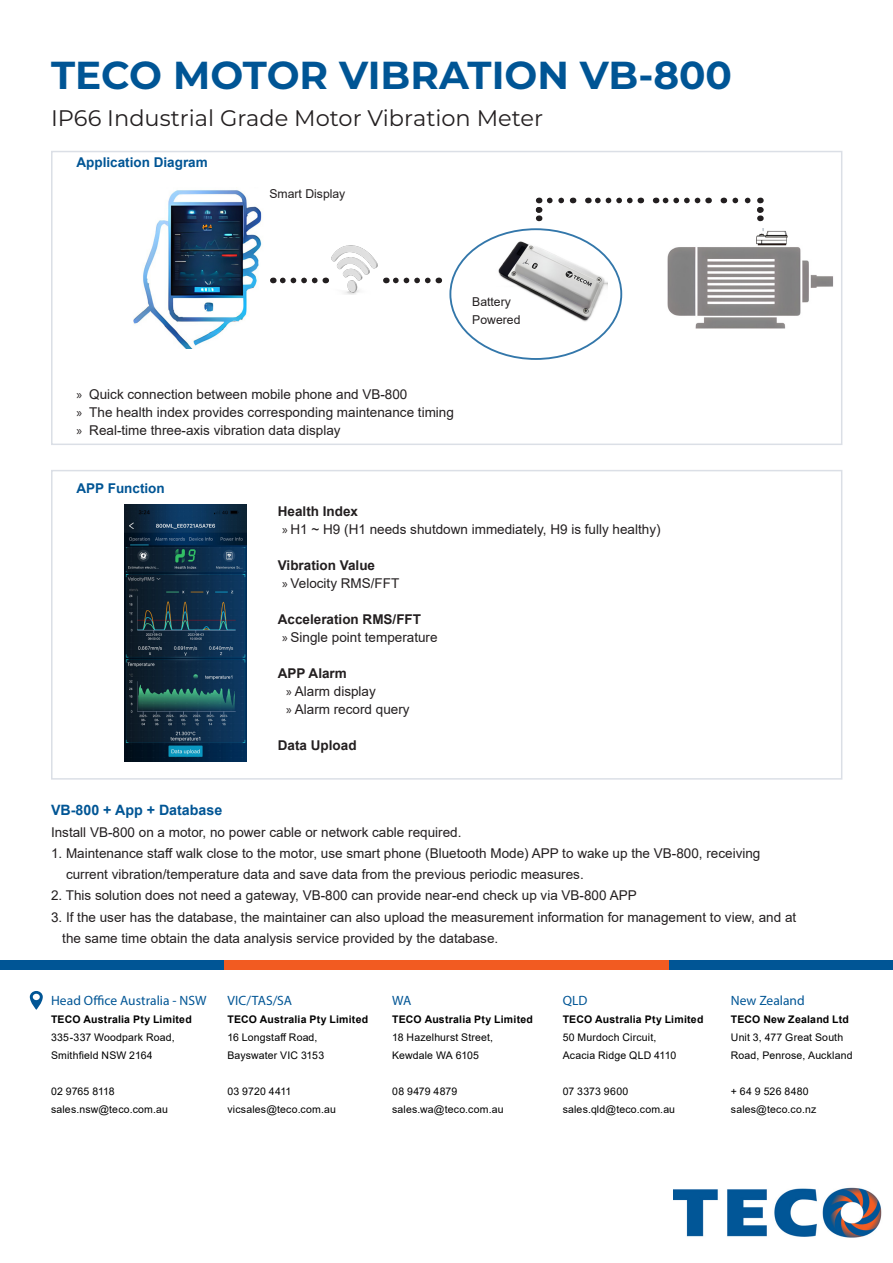
<style>
.page{position:relative;width:893px;height:1263px;background:#fff}
.page>*{position:absolute;margin:0;border:0;box-sizing:border-box;transform-origin:0 0}
.t1{font:700 39px "Montserrat";color:#005595}
.t2{font:22.5px "Montserrat";color:#231f20}
.t3{font:700 14.25px "Arial";color:#005595}
.t4{font:13.5px "Arial";color:#231f20}
.t5{font:700 13.5px "Arial";color:#231f20}
.Quotation_12{font:13.5px "Myriad Pro";color:#005595}
.t6{font:700 13.5px "Arial";color:#005595}
.t7{font:12.15px "Arial";color:#231f20}
.Body_Text_1{font:10.5px/18px "Arial";letter-spacing:.015em;color:#000}
.Body_Text_1-2{font:700 10.5px "Arial";letter-spacing:.02em;color:#000}
.Quotation_12-2{font:700 10.5px "Arial";letter-spacing:.02em;color:#000}
.s1{font-family:"Myriad Pro"}
</style>
<div class="page">
<img style="left:673px;top:1187px;width:209px;height:51px">
<svg style="left:30px;top:991px;width:13px;height:19px"></svg>
<div style="left:223px;top:960px;width:447px;height:9px;background:#f25b21"></div>
<div style="left:0;top:960px;width:223px;height:9px;background:#005595"></div>
<div style="left:670px;top:960px;width:223px;height:9px;background:#005595"></div>
<img style="left:133px;top:190px;width:139px;height:158px">
<img style="left:326px;top:245px;width:58px;height:49px">
<img style="left:487px;top:232px;width:120px;height:90px">
<img style="left:667px;top:228px;width:166px;height:101px">
<svg style="left:588px;top:198px;width:42px;height:5px"></svg>
<svg style="left:656px;top:198px;width:42px;height:5px"></svg>
<svg style="left:723px;top:198px;width:25px;height:5px"></svg>
<svg style="left:757px;top:198px;width:6px;height:23px"></svg>
<svg style="left:536px;top:198px;width:25px;height:23px"></svg>
<svg style="left:273px;top:278px;width:42px;height:5px"></svg>
<svg style="left:386px;top:278px;width:42px;height:5px"></svg>
<img style="left:124px;top:505px;width:122px;height:256px">
<div style="left:51px;top:151px;width:791px;height:294px;border:2px solid #dbdfe6"></div>
<div style="left:51px;top:470px;width:791px;height:310px;border:2px solid #dbdfe6"></div>
<p class="t1" style="left:51px;top:47px;width:683px">TECO MOTOR VIBRATION VB-800</p>
<p class="t2" style="left:51px;top:103px;width:494px">IP66 Industrial Grade Motor Vibration Meter</p>
<p class="t6" style="left:77px;top:153px;width:133px">Application Diagram</p>
<p class="t7" style="left:269px;top:186px;width:77px">Smart Display</p>
<p class="t7" style="left:472px;top:293px;width:40px">Battery</p>
<p class="t7" style="left:472px;top:311px;width:50px">Powered</p>
<p class="t4" style="left:77px;top:385px;width:332px"><span class="s1">»</span> Quick connection between mobile phone and VB-800</p>
<p class="t4" style="left:77px;top:403px;width:379px"><span class="s1">»</span> The health index provides corresponding maintenance timing</p>
<p class="t4" style="left:77px;top:421px;width:266px"><span class="s1">»</span> Real-time three-axis vibration data display</p>
<p class="t6" style="left:77px;top:479px;width:90px">APP Function</p>
<p class="t5" style="left:278px;top:502px;width:82px">Health Index</p>
<p class="t4" style="left:282px;top:520px;width:380px"><span class="s1">»</span> H1 ~ H9 (H1 needs shutdown immediately, H9 is fully healthy)</p>
<p class="t5" style="left:278px;top:556px;width:99px">Vibration Value</p>
<p class="t4" style="left:282px;top:574px;width:119px"><span class="s1">»</span> Velocity RMS/FFT</p>
<p class="t5" style="left:278px;top:610px;width:145px">Acceleration RMS/FFT</p>
<p class="t4" style="left:282px;top:628px;width:157px"><span class="s1">»</span> Single point temperature</p>
<p class="t5" style="left:278px;top:664px;width:71px">APP Alarm</p>
<p class="t4" style="left:286px;top:682px;width:91px"><span class="s1">»</span> Alarm display</p>
<p class="t4" style="left:286px;top:700px;width:125px"><span class="s1">»</span> Alarm record query</p>
<p class="t5" style="left:278px;top:736px;width:80px">Data Upload</p>
<p class="t3" style="left:51px;top:800px;width:173px">VB-800 + App + Database</p>
<p class="t4" style="left:51px;top:822px;width:412px">Install VB-800 on a motor, no power cable or network cable required.</p>
<p class="t4" style="left:51px;top:844px;width:711px">1. Maintenance staff walk close to the motor, use smart phone (Bluetooth Mode) APP to wake up the VB-800, receiving</p>
<p class="t4" style="left:66px;top:865px;width:519px">current vibration/temperature data and save data from the previous periodic measures.</p>
<p class="t4" style="left:51px;top:886px;width:587px">2. This solution does not need a gateway, VB-800 can provide near-end check up via VB-800 APP</p>
<p class="t4" style="left:51px;top:907px;width:747px">3. If the user has the database, the maintainer can also upload the measurement information for management to view, and at</p>
<p class="t4" style="left:62px;top:929px;width:437px">the same time obtain the data analysis service provided by the database.</p>
<p class="Quotation_12" style="left:51px;top:992px;width:157px">Head Office Australia - NSW</p>
<p class="Quotation_12-2" style="left:51px;top:1012px;width:142px">TECO Australia Pty Limited</p>
<p class="Body_Text_1" style="left:51px;top:1028px;width:125px">335-337 Woodpark Road,</p>
<p class="Body_Text_1" style="left:51px;top:1046px;width:103px">Smithfield NSW 2164</p>
<p class="Body_Text_1" style="left:51px;top:1082px;width:65px">02 9765 8118</p>
<p class="Body_Text_1" style="left:51px;top:1100px;width:119px">sales.nsw@teco.com.au</p>
<p class="Quotation_12" style="left:227px;top:992px;width:66px">VIC/TAS/SA</p>
<p class="Quotation_12-2" style="left:227px;top:1012px;width:142px">TECO Australia Pty Limited</p>
<p class="Body_Text_1" style="left:227px;top:1028px;width:92px">16 Longstaff Road,</p>
<p class="Body_Text_1" style="left:227px;top:1046px;width:98px">Bayswater VIC 3153</p>
<p class="Body_Text_1" style="left:227px;top:1082px;width:65px">03 9720 4411</p>
<p class="Body_Text_1" style="left:227px;top:1100px;width:110px">vicsales@teco.com.au</p>
<p class="Quotation_12" style="left:392px;top:992px;width:21px">WA</p>
<p class="Body_Text_1-2" style="left:392px;top:1012px;width:142px">TECO Australia Pty Limited</p>
<p class="Body_Text_1" style="left:392px;top:1028px;width:103px">18 Hazelhurst Street,</p>
<p class="Body_Text_1" style="left:392px;top:1046px;width:88px">Kewdale WA 6105</p>
<p class="Body_Text_1" style="left:392px;top:1082px;width:67px">08 9479 4879</p>
<p class="Body_Text_1" style="left:392px;top:1100px;width:113px">sales.wa@teco.com.au</p>
<p class="Quotation_12" style="left:563px;top:992px;width:26px">QLD</p>
<p class="Body_Text_1-2" style="left:563px;top:1012px;width:142px">TECO Australia Pty Limited</p>
<p class="Body_Text_1" style="left:563px;top:1028px;width:95px">50 Murdoch Circuit,</p>
<p class="Body_Text_1" style="left:563px;top:1046px;width:115px">Acacia Ridge QLD 4110</p>
<p class="Body_Text_1" style="left:563px;top:1082px;width:67px">07 3373 9600</p>
<p class="Body_Text_1" style="left:563px;top:1100px;width:114px">sales.qld@teco.com.au</p>
<p class="Quotation_12" style="left:731px;top:992px;width:75px">New Zealand</p>
<p class="Body_Text_1-2" style="left:731px;top:1012px;width:120px">TECO New Zealand Ltd</p>
<p class="Body_Text_1" style="left:731px;top:1028px;width:123px">Unit 3, 477 Great South<br>Road, Penrose, Auckland</p>
<p class="Body_Text_1" style="left:731px;top:1082px;width:79px">+ 64 9 526 8480</p>
<p class="Body_Text_1" style="left:731px;top:1100px;width:87px">sales@teco.co.nz</p>
</div>
